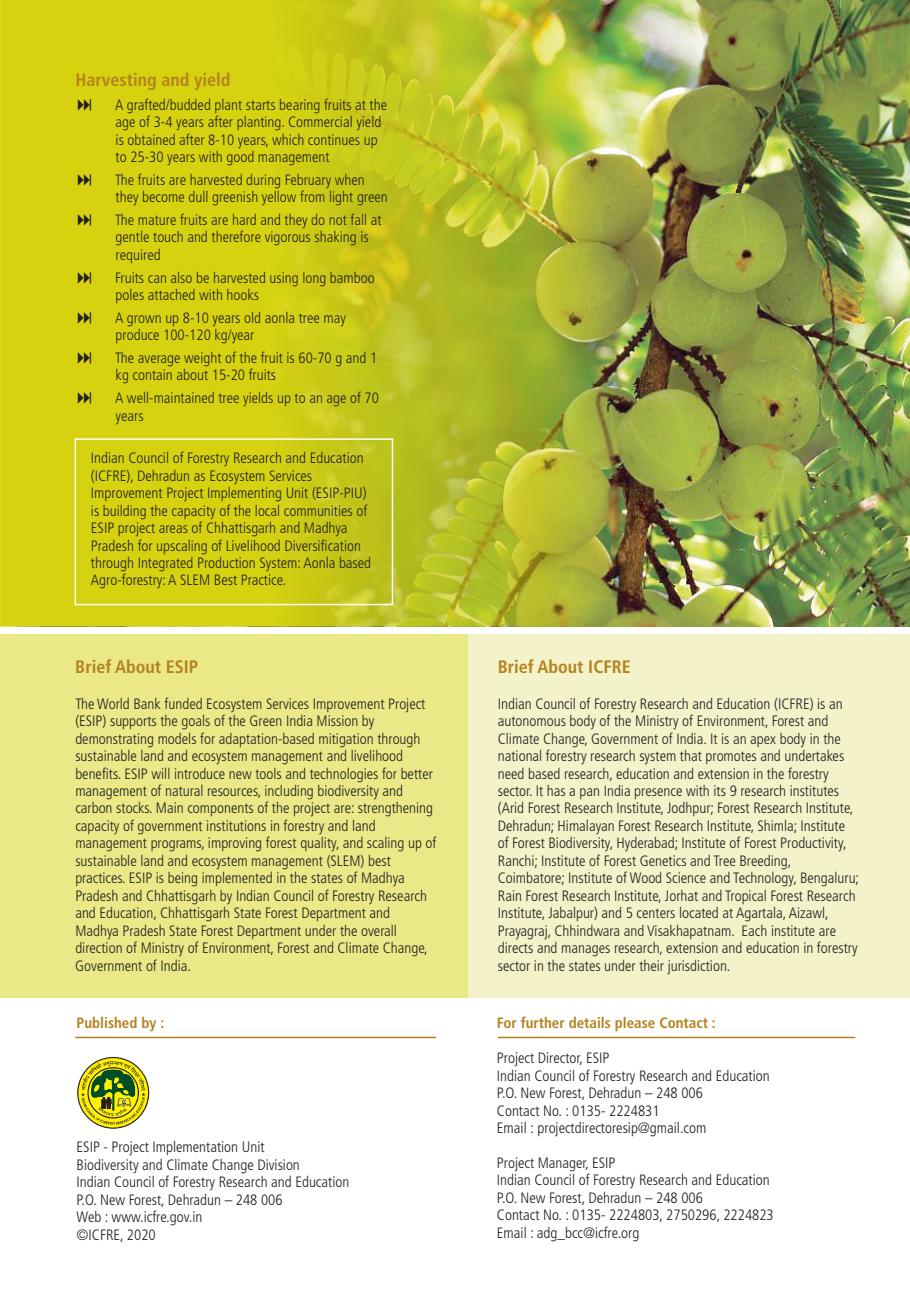
<style>
.page{position:relative;width:910px;height:1296px;background:#fff}
.page>*{position:absolute;margin:0;border:0;box-sizing:border-box;transform-origin:0 0}
.t1{font:700 condensed 18px "Frutiger LT";color:#b4831e}
.t2{font:300 condensed 15px/17.4px "Frutiger LT";color:#231f20}
.t3{font:700 condensed 15px "Frutiger LT";color:#b4831e}
</style>
<div class="page">
<img style="left:624px;top:0;width:285px;height:626px">
<div style="left:0;top:634px;width:467px;height:363px;background:#eae887"></div>
<div style="left:467px;top:634px;width:442px;height:363px;background:#f4f2c9"></div>
<hr style="left:75px;top:1036px;width:361px;height:2px;background:#b4831e">
<hr style="left:497px;top:1036px;width:358px;height:2px;background:#b4831e">
<img style="left:1px;top:0;width:623px;height:626px">
<div style="left:75px;top:438px;width:318px;height:167px;border:2px solid #fff"></div>
<svg style="left:77px;top:1056px;width:72px;height:72px"></svg>
<svg style="left:78px;top:99px;width:13px;height:11px"></svg>
<svg style="left:78px;top:392px;width:13px;height:11px"></svg>
<svg style="left:78px;top:352px;width:13px;height:11px"></svg>
<svg style="left:78px;top:312px;width:13px;height:11px"></svg>
<svg style="left:78px;top:272px;width:13px;height:11px"></svg>
<svg style="left:78px;top:214px;width:13px;height:11px"></svg>
<svg style="left:78px;top:174px;width:13px;height:11px"></svg>
<p class="t1" style="left:75px;top:73px;width:157px">Harvesting and yield</p>
<p class="t2" style="left:115px;top:97px;width:273px">A grafted/budded plant starts bearing fruits at the age of 3-4 years after planting. Commercial yield is obtained after 8-10 years, which continues up to 25-30 years with good management</p>
<p class="t2" style="left:115px;top:172px;width:274px">The fruits are harvested during February when they become dull greenish yellow from light green</p>
<p class="t2" style="left:115px;top:212px;width:268px">The mature fruits are hard and they do not fall at gentle touch and therefore vigorous shaking is required</p>
<p class="t2" style="left:115px;top:270px;width:261px">Fruits can also be harvested using long bamboo poles attached with hooks</p>
<p class="t2" style="left:115px;top:310px;width:232px">A grown up 8-10 years old aonla tree may produce 100-120 kg/year</p>
<p class="t2" style="left:115px;top:350px;width:264px">The average weight of the fruit is 60-70 g and 1 kg contain about 15-20 fruits</p>
<p class="t2" style="left:115px;top:390px;width:265px">A well-maintained tree yields up to an age of 70 years</p>
<p class="t2" style="left:91px;top:450px;width:282px">Indian Council of Forestry Research and Education (ICFRE), Dehradun as Ecosystem Services Improvement Project Implementing Unit (ESIP-PIU) is building the capacity of the local communities of ESIP project areas of Chhattisgarh and Madhya Pradesh for upscaling of Livelihood Diversification through Integrated Production System:Aonla based Agro-forestry:A SLEM Best Practice.</p>
<p class="t1" style="left:75px;top:659px;width:124px">Brief About ESIP</p>
<p class="t2" style="left:75px;top:696px;width:362px">The World Bank funded Ecosystem Services Improvement Project (ESIP) supports the goals of the Green India Mission by demonstrating models for adaptation-based mitigation through sustainable land and ecosystem management and livelihood benefits. ESIP will introduce new tools and technologies for better management of natural resources, including biodiversity and carbon stocks. Main components of the project are: strengthening capacity of government institutions in forestry and land management programs, improving forest quality, and scaling up of sustainable land and ecosystem management (SLEM) best practices. ESIP is being implemented in the states of Madhya Pradesh and Chhattisgarh by Indian Council of Forestry Research and Education, Chhattisgarh State Forest Department and Madhya Pradesh State Forest Department under the overall direction of Ministry of Environment, Forest and Climate Change, Government of India.</p>
<p class="t3" style="left:77px;top:1016px;width:89px">Published by :</p>
<p class="t2" style="left:77px;top:1139px;width:274px">ESIP - Project Implementation Unit<br>Biodiversity and Climate Change Division<br>Indian Council of Forestry Research and Education P.O. New Forest, Dehradun – 248 006<br>Web : www.icfre.gov.in<br>©ICFRE, 2020</p>
<p class="t1" style="left:497px;top:659px;width:134px">Brief About ICFRE</p>
<p class="t2" style="left:497px;top:696px;width:363px">Indian Council of Forestry Research and Education (ICFRE) is an autonomous body of the Ministry of Environment, Forest and Climate Change, Government of India. It is an apex body in the national forestry research system that promotes and undertakes need based research, education and extension in the forestry sector. It has a pan India presence with its 9 research institutes (Arid Forest Research Institute, Jodhpur; Forest Research Institute, Dehradun; Himalayan Forest Research Institute, Shimla; Institute of Forest Biodiversity, Hyderabad; Institute of Forest Productivity, Ranchi; Institute of Forest Genetics and Tree Breeding, Coimbatore; Institute of Wood Science and Technology, Bengaluru; Rain Forest Research Institute, Jorhat and Tropical Forest Research Institute, Jabalpur) and 5 centers located at Agartala,Aizawl, Prayagraj, Chhindwara and Visakhapatnam. Each institute are directs and manages research, extension and education in forestry sector in the states under their jurisdiction.</p>
<p class="t3" style="left:497px;top:1016px;width:220px">For further details please Contact :</p>
<p class="t2" style="left:497px;top:1050px;width:274px">Project Director, ESIP<br>Indian Council of Forestry Research and Education P.O. New Forest, Dehradun – 248 006<br>Contact No. : 0135- 2224831<br>Email : projectdirectoresip@gmail.com</p>
<p class="t2" style="left:497px;top:1155px;width:278px">Project Manager, ESIP<br>Indian Council of Forestry Research and Education P.O. New Forest, Dehradun – 248 006<br>Contact No. : 0135- 2224803, 2750296, 2224823<br>Email : adg_bcc@icfre.org</p>
</div>
